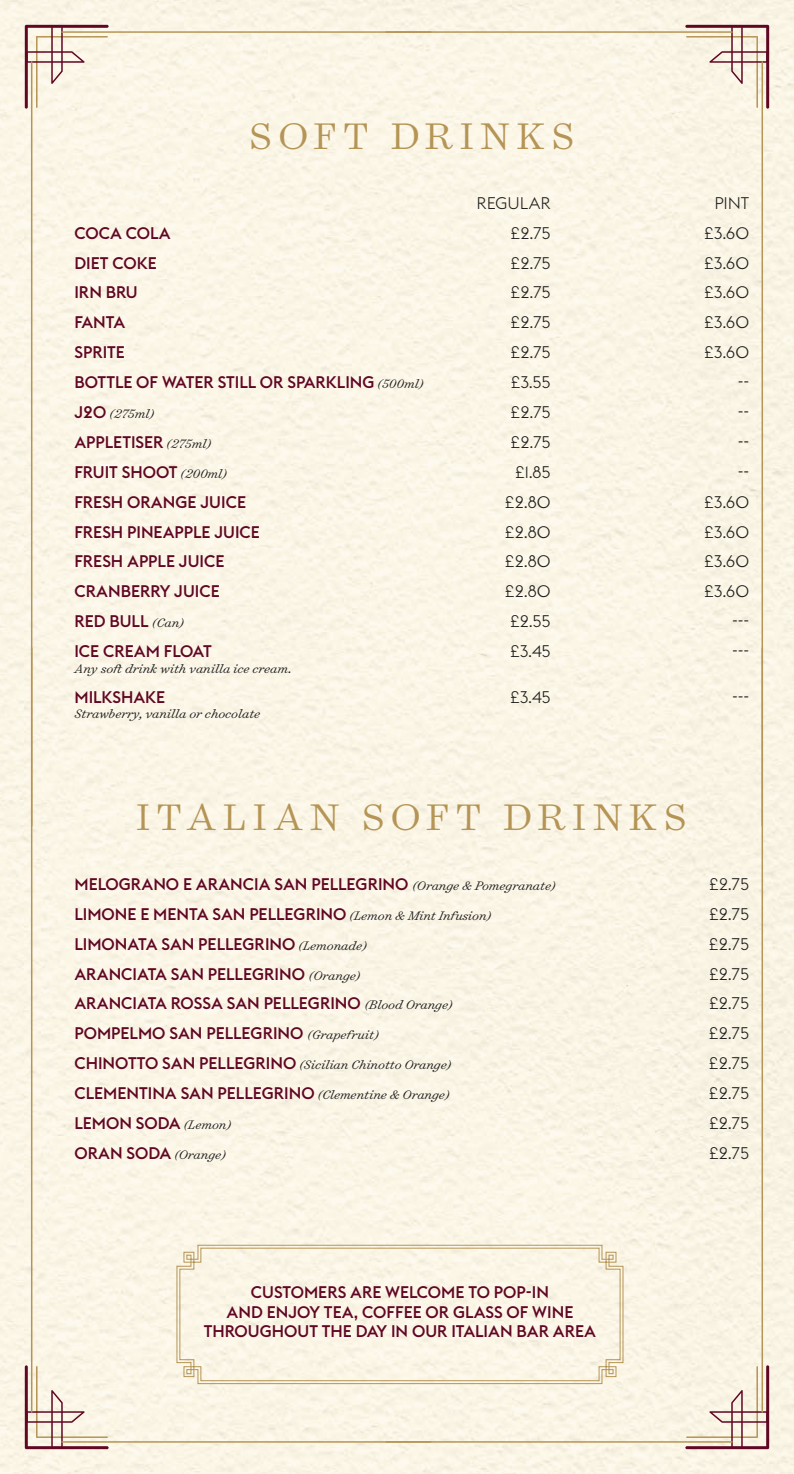
<style>
.page{position:relative;width:794px;height:1474px;background:#fff}
.page>*{position:absolute;margin:0;border:0;box-sizing:border-box;transform-origin:0 0}
.t1{font:300 42px "Surveyor Text";letter-spacing:.14em;color:#b59555}
.t2{font:500 16.62px/19.9px "Euclid Flex";color:#600724;text-align:center}
.t3{font:300 16.62px "Euclid Flex";letter-spacing:-.015em;color:#1d1d1b}
.t4{font:italic 300 14px "Surveyor Text";color:#1d1d1b}
.s1{font-family:"Surveyor Text";font-weight:300;font-style:italic;font-size:14px;color:#1d1d1b}
.s2{font-family:"Euclid Flex";font-weight:500;font-style:normal;font-size:16.62px;color:#600724}
</style>
<div class="page">
<div style="left:0;top:0;width:794px;height:1473px;background:#fbf5e6"></div>
<svg style="left:176px;top:1244px;width:447px;height:140px"></svg>
<svg style="left:179px;top:1247px;width:441px;height:134px"></svg>
<svg style="left:685px;top:25px;width:84px;height:84px"></svg>
<hr style="left:761px;top:61px;width:2px;height:765px;background:#b59555">
<hr style="left:385px;top:31px;width:347px;height:2px;background:#b59555">
<svg style="left:25px;top:25px;width:84px;height:84px"></svg>
<hr style="left:31px;top:61px;width:1px;height:765px;background:#b59555">
<hr style="left:61px;top:31px;width:370px;height:2px;background:#b59555">
<svg style="left:685px;top:1365px;width:84px;height:84px"></svg>
<hr style="left:761px;top:647px;width:2px;height:765px;background:#b59555">
<hr style="left:385px;top:1441px;width:347px;height:1px;background:#b59555">
<svg style="left:25px;top:1365px;width:84px;height:84px"></svg>
<hr style="left:31px;top:647px;width:1px;height:765px;background:#b59555">
<hr style="left:61px;top:1441px;width:370px;height:1px;background:#b59555">
<h1 class="t1" style="left:249px;top:110px;width:328px">SOFT DRINKS</h1>
<p class="t3" style="left:476px;top:193px;width:76px">REGULAR</p>
<p class="t3" style="left:714px;top:193px;width:36px">PINT</p>
<p class="t2" style="left:74px;top:223px;width:98px">COCA COLA</p>
<p class="t3" style="left:510px;top:223px;width:42px">£2.75</p>
<p class="t3" style="left:704px;top:223px;width:47px">£3.60</p>
<p class="t2" style="left:74px;top:253px;width:84px">DIET COKE</p>
<p class="t3" style="left:510px;top:253px;width:42px">£2.75</p>
<p class="t3" style="left:704px;top:253px;width:47px">£3.60</p>
<p class="t2" style="left:74px;top:282px;width:65px">IRN BRU</p>
<p class="t3" style="left:510px;top:283px;width:42px">£2.75</p>
<p class="t3" style="left:704px;top:283px;width:47px">£3.60</p>
<p class="t2" style="left:74px;top:312px;width:52px">FANTA</p>
<p class="t3" style="left:510px;top:313px;width:42px">£2.75</p>
<p class="t3" style="left:704px;top:313px;width:47px">£3.60</p>
<p class="t2" style="left:74px;top:342px;width:52px">SPRITE</p>
<p class="t3" style="left:510px;top:343px;width:42px">£2.75</p>
<p class="t3" style="left:704px;top:343px;width:47px">£3.60</p>
<p class="t2" style="left:74px;top:372px;width:350px">BOTTLE OF WATER STILL OR SPARKLING <span class="s1">(500ml)</span></p>
<p class="t3" style="left:510px;top:372px;width:42px">£3.55</p>
<p class="t3" style="left:738px;top:372px;width:13px">--</p>
<p class="t4" style="left:74px;top:404px;width:81px"><span class="s2">J20</span> (275ml)</p>
<p class="t3" style="left:510px;top:402px;width:42px">£2.75</p>
<p class="t3" style="left:738px;top:402px;width:13px">--</p>
<p class="t2" style="left:74px;top:432px;width:138px">APPLETISER <span class="s1">(275ml)</span></p>
<p class="t3" style="left:510px;top:432px;width:42px">£2.75</p>
<p class="t3" style="left:738px;top:432px;width:13px">--</p>
<p class="t2" style="left:74px;top:462px;width:154px">FRUIT SHOOT <span class="s1">(200ml)</span></p>
<p class="t3" style="left:515px;top:462px;width:38px">£1.85</p>
<p class="t3" style="left:738px;top:462px;width:13px">--</p>
<p class="t2" style="left:74px;top:492px;width:173px">FRESH ORANGE JUICE</p>
<p class="t3" style="left:504px;top:492px;width:48px">£2.80</p>
<p class="t3" style="left:704px;top:492px;width:47px">£3.60</p>
<p class="t2" style="left:74px;top:521px;width:187px">FRESH PINEAPPLE JUICE</p>
<p class="t3" style="left:504px;top:522px;width:48px">£2.80</p>
<p class="t3" style="left:704px;top:522px;width:47px">£3.60</p>
<p class="t2" style="left:74px;top:551px;width:151px">FRESH APPLE JUICE</p>
<p class="t3" style="left:504px;top:552px;width:48px">£2.80</p>
<p class="t3" style="left:704px;top:552px;width:47px">£3.60</p>
<p class="t2" style="left:74px;top:581px;width:147px">CRANBERRY JUICE</p>
<p class="t3" style="left:504px;top:582px;width:48px">£2.80</p>
<p class="t3" style="left:704px;top:582px;width:47px">£3.60</p>
<p class="t2" style="left:74px;top:611px;width:111px">RED BULL <span class="s1">(Can)</span></p>
<p class="t3" style="left:510px;top:611px;width:43px">£2.55</p>
<p class="t3" style="left:732px;top:611px;width:19px">---</p>
<p class="t2" style="left:74px;top:641px;width:139px">ICE CREAM FLOAT</p>
<p class="t3" style="left:510px;top:641px;width:43px">£3.45</p>
<p class="t3" style="left:732px;top:641px;width:19px">---</p>
<p class="t4" style="left:74px;top:659px;width:219px">Any soft drink with vanilla ice cream.</p>
<p class="t2" style="left:74px;top:686px;width:92px">MILKSHAKE</p>
<p class="t3" style="left:510px;top:687px;width:43px">£3.45</p>
<p class="t3" style="left:732px;top:687px;width:19px">---</p>
<p class="t4" style="left:74px;top:705px;width:187px">Strawberry, vanilla or chocolate</p>
<h1 class="t1" style="left:136px;top:791px;width:553px">ITALIAN SOFT DRINKS</h1>
<p class="t2" style="left:74px;top:874px;width:482px">MELOGRANO E ARANCIA SAN PELLEGRINO <span class="s1">(Orange &amp; Pomegranate)</span></p>
<p class="t3" style="left:709px;top:874px;width:42px">£2.75</p>
<p class="t2" style="left:74px;top:904px;width:418px">LIMONE E MENTA SAN PELLEGRINO <span class="s1">(Lemon &amp; Mint Infusion)</span></p>
<p class="t3" style="left:708px;top:904px;width:42px">£2.75</p>
<p class="t2" style="left:74px;top:933px;width:294px">LIMONATA SAN PELLEGRINO <span class="s1">(Lemonade)</span></p>
<p class="t3" style="left:708px;top:934px;width:42px">£2.75</p>
<p class="t2" style="left:74px;top:963px;width:287px">ARANCIATA SAN PELLEGRINO <span class="s1">(Orange)</span></p>
<p class="t3" style="left:708px;top:964px;width:42px">£2.75</p>
<p class="t2" style="left:74px;top:993px;width:379px">ARANCIATA ROSSA SAN PELLEGRINO <span class="s1">(Blood Orange)</span></p>
<p class="t3" style="left:708px;top:994px;width:42px">£2.75</p>
<p class="t2" style="left:74px;top:1023px;width:306px">POMPELMO SAN PELLEGRINO <span class="s1">(Grapefruit)</span></p>
<p class="t3" style="left:708px;top:1023px;width:42px">£2.75</p>
<p class="t4" style="left:74px;top:1055px;width:378px"><span class="s2">CHINOTTO SAN PELLEGRINO</span> (Sicilian Chinotto Orange)</p>
<p class="t3" style="left:708px;top:1053px;width:42px">£2.75</p>
<p class="t2" style="left:74px;top:1083px;width:376px">CLEMENTINA SAN PELLEGRINO <span class="s1">(Clementine &amp; Orange)</span></p>
<p class="t3" style="left:708px;top:1083px;width:42px">£2.75</p>
<p class="t2" style="left:74px;top:1113px;width:158px">LEMON SODA <span class="s1">(Lemon)</span></p>
<p class="t3" style="left:708px;top:1113px;width:42px">£2.75</p>
<p class="t2" style="left:74px;top:1142px;width:153px">ORAN SODA <span class="s1">(Orange)</span></p>
<p class="t3" style="left:708px;top:1143px;width:42px">£2.75</p>
<p class="t2" style="left:204px;top:1281px;width:393px">CUSTOMERS ARE WELCOME TO POP-IN<br>AND ENJOY TEA, COFFEE OR GLASS OF WINE<br>THROUGHOUT THE DAY IN OUR ITALIAN BAR AREA</p>
</div>
